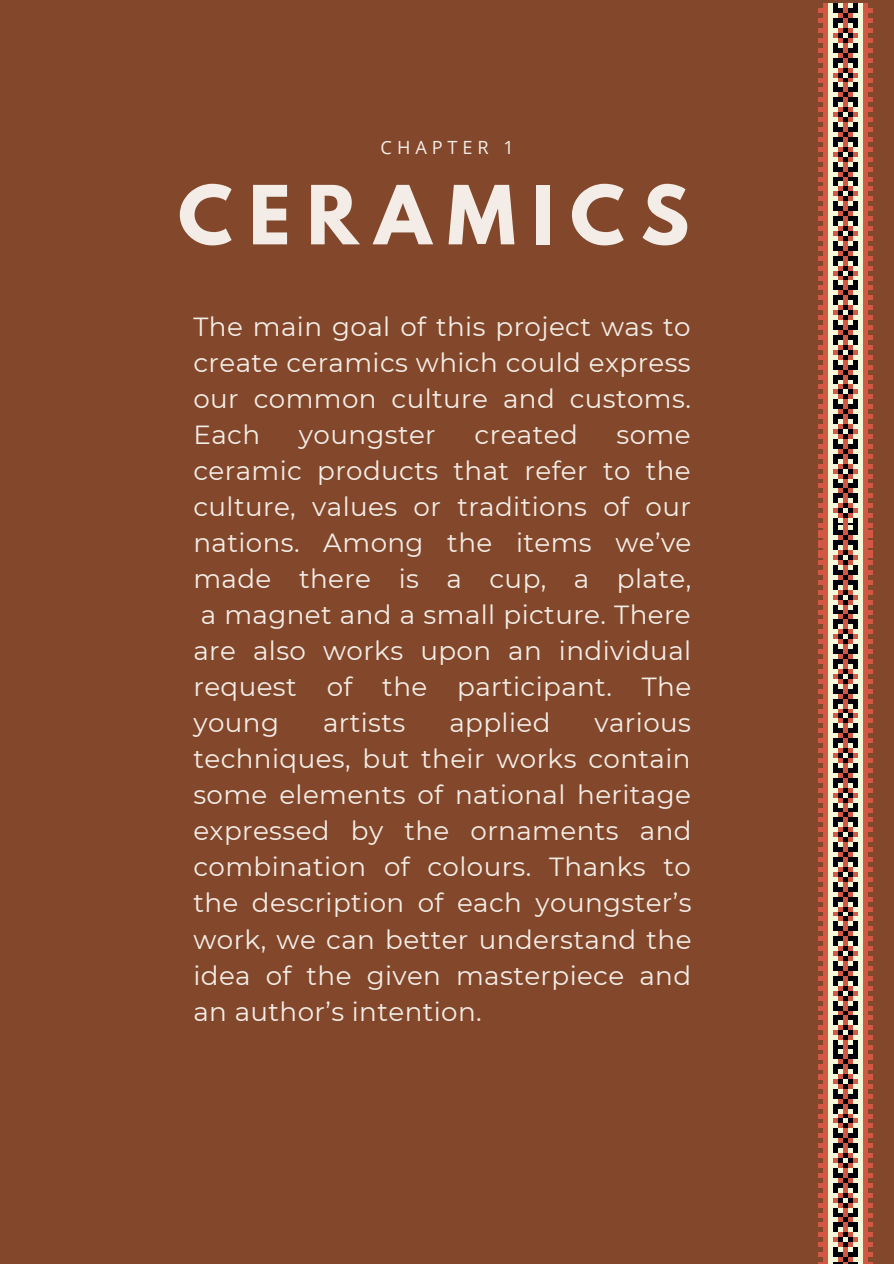
<style>
.page{position:relative;width:894px;height:1264px;background:#fff}
.page>*{position:absolute;margin:0;border:0;box-sizing:border-box;transform-origin:0 0}
.t1{font:700 72px "League Spartan";letter-spacing:.225em;color:#f4ede7}
.t2{font:26.25px/36px "Montserrat";letter-spacing:.015em;color:#f4ede7;text-align:justify}
.t3{font:18.15px "Open Sans";letter-spacing:.27em;color:#f4ede7}
</style>
<div class="page">
<div style="left:0;top:0;width:893px;height:1263px;background:#83482b"></div>
<svg style="left:818px;top:3px;width:54px;height:1260px"></svg>
<p class="t3" style="left:380px;top:135px;width:135px">CHAPTER 1</p>
<h1 class="t1" style="left:178px;top:179px;width:512px">CERAMICS</h1>
<p class="t2" style="left:193px;top:308px;width:499px">The main goal of this project was to create ceramics which could express our common culture and customs.<br>Each</p>
<p class="t2" style="left:299px;top:416px;width:138px">youngster</p>
<p class="t2" style="left:474px;top:416px;width:105px">created</p>
<p class="t2" style="left:193px;top:416px;width:499px;text-indent:423px">some ceramic products that refer to the culture, values or traditions of our nations. Among the items we’ve made there is a cup, a plate, a magnet and a small picture. There are also works upon an individual request of the participant. The young</p>
<p class="t2" style="left:193px;top:704px;width:499px;text-indent:401px">various techniques, but their works contain some elements of national heritage expressed by the ornaments and combination of colours. Thanks to the description of each youngster’s work, we can better understand the idea of the given masterpiece and an author’s intention.</p>
<p class="t2" style="left:323px;top:704px;width:84px">artists</p>
<p class="t2" style="left:449px;top:704px;width:102px">applied</p>
</div>
